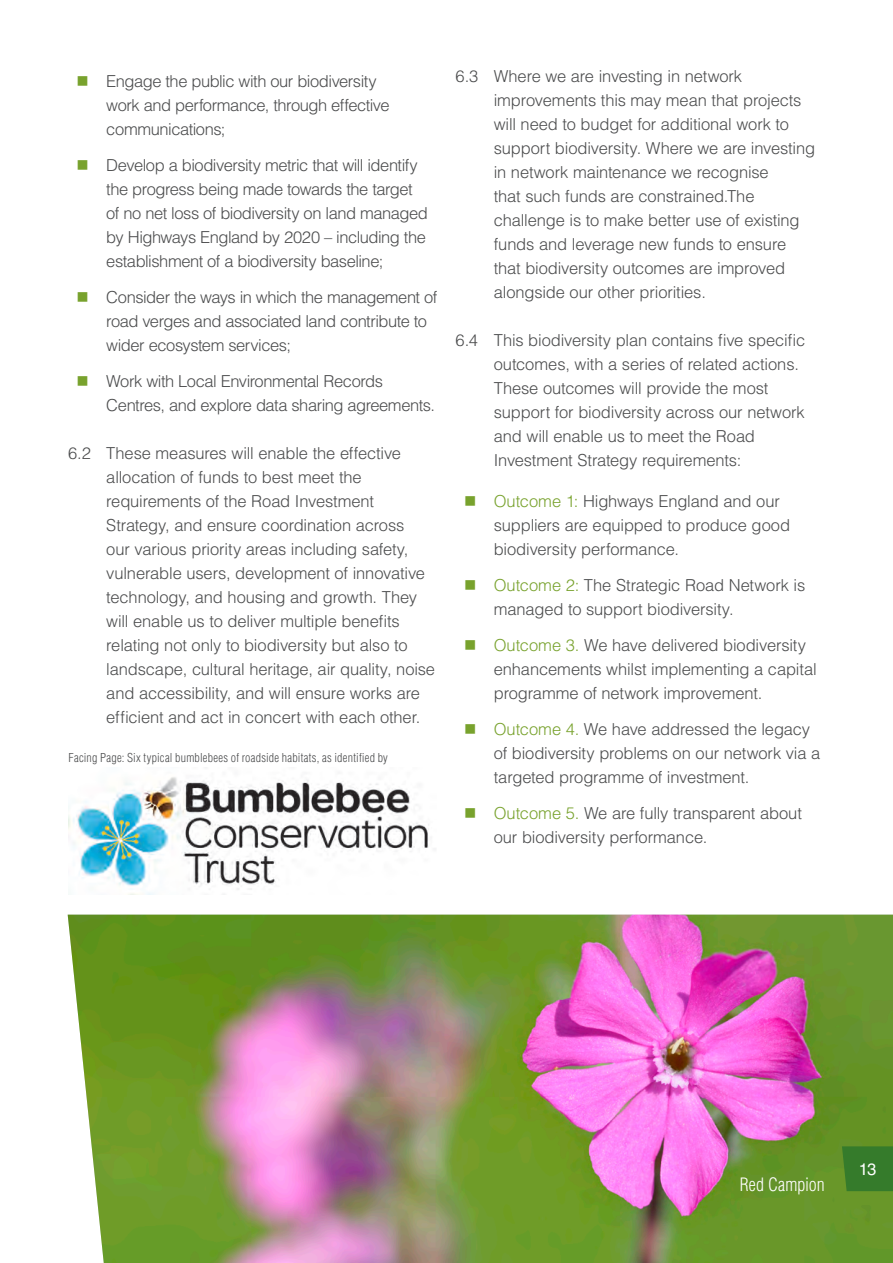
<style>
.page{position:relative;width:893px;height:1263px;background:#fff}
.page>*{position:absolute;margin:0;border:0;box-sizing:border-box;transform-origin:0 0}
.t1{font:300 condensed 18px "Helvetica LT Std";letter-spacing:.005em;color:#fff}
.Body_text{font:300 16.5px/24px "Helvetica LT Std";letter-spacing:-.01em;color:#4b4c4d}
.Body_text-2{font:300 16.5px/24px "Helvetica LT Std";letter-spacing:-.03em;color:#4b4c4d}
.t2{font:16.5px "Helvetica LT Std";color:#fff}
.t3{font:300 condensed 12px "Helvetica LT Std";letter-spacing:.02em;color:#4b4c4d}
.s1{color:#78a22d}
</style>
<div class="page">
<img style="left:68px;top:915px;width:825px;height:348px">
<img style="left:68px;top:777px;width:361px;height:118px">
<svg style="left:842px;top:1146px;width:51px;height:45px;background:#377c2a"></svg>
<p class="Body_text" style="left:106px;top:69px;width:285px">Engage the public with our biodiversity work and performance, through effective communications;</p>
<p class="Body_text-2" style="left:106px;top:153px;width:323px">Develop a biodiversity metric that will identify the progress being made towards the target of no net loss of biodiversity on land managed by Highways England by 2020 – including the establishment of a biodiversity baseline;</p>
<p class="Body_text-2" style="left:106px;top:285px;width:332px">Consider the ways in which the management of road verges and associated land contribute to wider ecosystem services;</p>
<p class="Body_text" style="left:106px;top:369px;width:330px">Work with Local Environmental Records<br>Centres, and explore data sharing agreements.</p>
<p class="Body_text" style="left:106px;top:441px;width:330px;text-indent:-38px">6.2 These measures will enable the effective allocation of funds to best meet the requirements of the Road Investment Strategy, and ensure coordination across<br>our various priority areas including safety, vulnerable users, development of innovative technology, and housing and growth. They will enable us to deliver multiple benefits relating not only to biodiversity but also to landscape, cultural heritage, air quality, noise and accessibility, and will ensure works are efficient and act in concert with each other.</p>
<p class="t3" style="left:69px;top:750px;width:321px">Facing Page: Six typical bumblebees of roadside habitats, as identified by</p>
<p class="Body_text" style="left:494px;top:64px;width:323px;text-indent:-38px">6.3 Where we are investing in network improvements this may mean that projects will need to budget for additional work to support biodiversity. Where we are investing in network maintenance we recognise<br>that such funds are constrained.The challenge is to make better use of existing funds and leverage new funds to ensure that biodiversity outcomes are improved alongside our other priorities.</p>
<p class="Body_text" style="left:494px;top:328px;width:313px;text-indent:-38px">6.4 This biodiversity plan contains five specific outcomes, with a series of related actions.<br>These outcomes will provide the most support for biodiversity across our network and will enable us to meet the Road Investment Strategy requirements:</p>
<p class="Body_text" style="left:494px;top:489px;width:298px"><span class="s1">Outcome 1:</span> Highways England and our suppliers are equipped to produce good biodiversity performance.</p>
<p class="Body_text" style="left:494px;top:573px;width:313px"><span class="s1">Outcome 2:</span> The Strategic Road Network is managed to support biodiversity.</p>
<p class="Body_text" style="left:494px;top:633px;width:324px"><span class="s1">Outcome 3.</span> We have delivered biodiversity enhancements whilst implementing a capital programme of network improvement.</p>
<p class="Body_text" style="left:494px;top:717px;width:328px"><span class="s1">Outcome 4.</span> We have addressed the legacy of biodiversity problems on our network via a targeted programme of investment.</p>
<p class="Body_text" style="left:494px;top:801px;width:310px"><span class="s1">Outcome 5.</span> We are fully transparent about our biodiversity performance.</p>
<p class="t1" style="left:740px;top:1173px;width:87px">Red Campion</p>
<p class="t2" style="left:859px;top:1159px;width:19px">13</p>
</div>
